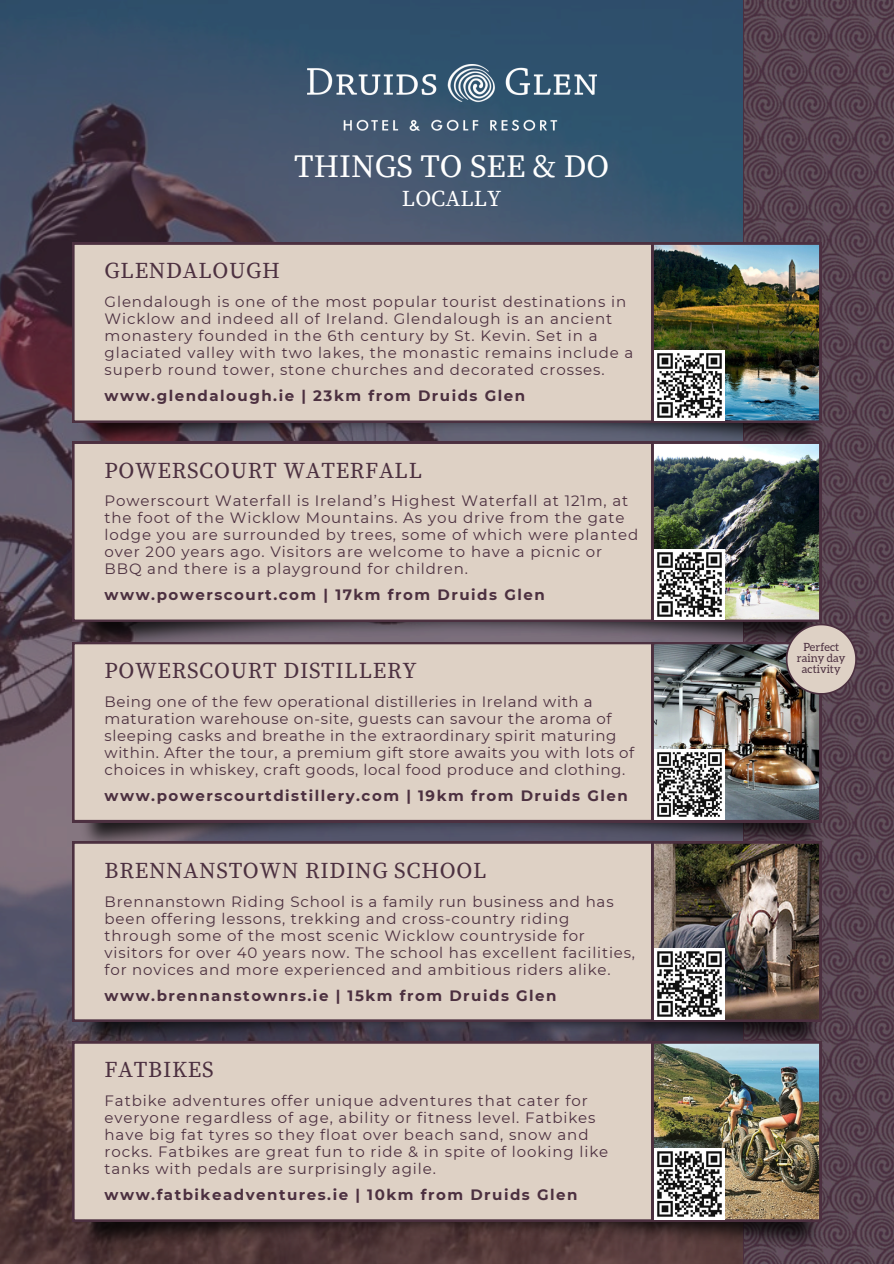
<style>
.page{position:relative;width:894px;height:1264px;background:#fff}
.page>*{position:absolute;margin:0;border:0;box-sizing:border-box;transform-origin:0 0}
.t1{font:32.1px "Source Serif Pro";color:#fff}
.t2{font:22.5px "Source Serif Pro";letter-spacing:.03em;color:#4c3040}
.t3{font:22.5px "Source Serif Pro";color:#fff}
.t4{font:15px/16.8px "Montserrat";letter-spacing:.06em;color:#4c3040}
.t5{font:15px/16.8px "Montserrat";letter-spacing:.04em;color:#4c3040}
.t6{font:700 15px "Montserrat";letter-spacing:.1em;color:#4c3040}
.t7{font:11.25px/11.2px "Aleo";color:#4c3040;text-align:center}
</style>
<div class="page">
<img style="left:742px;top:0;width:151px;height:1263px">
<img style="left:0;top:0;width:742px;height:1263px">
<img style="left:307px;top:64px;width:289px;height:67px">
<img style="left:77px;top:420px;width:748px;height:22px">
<img style="left:77px;top:622px;width:574px;height:20px">
<img style="left:77px;top:822px;width:748px;height:30px">
<img style="left:77px;top:1021px;width:748px;height:32px">
<img style="left:77px;top:1222px;width:748px;height:31px">
<div style="left:72px;top:243px;width:579px;height:179px;background:#ded1c5"></div>
<div style="left:72px;top:442px;width:579px;height:179px;background:#ded1c5"></div>
<div style="left:72px;top:642px;width:579px;height:180px;background:#ded1c5"></div>
<div style="left:72px;top:841px;width:579px;height:180px;background:#ded1c5"></div>
<div style="left:72px;top:1041px;width:579px;height:180px;background:#ded1c5"></div>
<img style="left:651px;top:1041px;width:170px;height:180px">
<img style="left:651px;top:841px;width:170px;height:180px">
<img style="left:651px;top:243px;width:170px;height:179px">
<img style="left:654px;top:350px;width:70px;height:70px">
<img style="left:654px;top:948px;width:70px;height:71px">
<img style="left:654px;top:1148px;width:70px;height:70px">
<img style="left:651px;top:442px;width:205px;height:380px">
<h1 class="t1" style="left:294px;top:147px;width:316px">THINGS TO SEE &amp; DO</h1>
<h2 class="t3" style="left:402px;top:185px;width:101px">LOCALLY</h2>
<p class="t2" style="left:104px;top:258px;width:177px">GLENDALOUGH</p>
<p class="t4" style="left:104px;top:293px;width:530px">Glendalough is one of the most popular tourist destinations in Wicklow and indeed all of Ireland. Glendalough is an ancient monastery founded in the 6th century by St. Kevin. Set in a glaciated valley with two lakes, the monastic remains include a superb round tower, stone churches and decorated crosses.</p>
<h2 class="t6" style="left:104px;top:386px;width:422px">www.glendalough.ie | 23km from Druids Glen</h2>
<h3 class="t2" style="left:104px;top:457px;width:319px">POWERSCOURT WATERFALL</h3>
<h3 class="t4" style="left:104px;top:492px;width:535px">Powerscourt Waterfall is Ireland’s Highest Waterfall at 121m, at the foot of the Wicklow Mountains. As you drive from the gate lodge you are surrounded by trees, some of which were planted over 200 years ago. Visitors are welcome to have a picnic or BBQ and there is a playground for children.</h3>
<p class="t6" style="left:104px;top:585px;width:441px">www.powerscourt.com | 17km from Druids Glen</p>
<h4 class="t2" style="left:104px;top:657px;width:313px">POWERSCOURT DISTILLERY</h4>
<h2 class="t5" style="left:104px;top:693px;width:531px">Being one of the few operational distilleries in Ireland with a maturation warehouse on-site, guests can savour the aroma of sleeping casks and breathe in the extraordinary spirit maturing within. After the tour, a premium gift store awaits you with lots of choices in whiskey, craft goods, local food produce and clothing.</h2>
<h4 class="t6" style="left:104px;top:786px;width:524px">www.powerscourtdistillery.com | 19km from Druids Glen</h4>
<h2 class="t2" style="left:104px;top:857px;width:383px">BRENNANSTOWN RIDING SCHOOL</h2>
<p class="t4" style="left:104px;top:893px;width:532px">Brennanstown Riding School is a family run business and has been offering lessons, trekking and cross-country riding through some of the most scenic Wicklow countryside for visitors for over 40 years now. The school has excellent facilities, for novices and more experienced and ambitious riders alike.</p>
<p class="t6" style="left:104px;top:986px;width:453px">www.brennanstownrs.ie | 15km from Druids Glen</p>
<p class="t2" style="left:104px;top:1056px;width:110px">FATBIKES</p>
<p class="t4" style="left:104px;top:1092px;width:505px">Fatbike adventures offer unique adventures that cater for everyone regardless of age, ability or fitness level. Fatbikes have big fat tyres so they float over beach sand, snow and rocks. Fatbikes are great fun to ride &amp; in spite of looking like tanks with pedals are surprisingly agile.</p>
<p class="t6" style="left:104px;top:1185px;width:474px">www.fatbikeadventures.ie | 10km from Druids Glen</p>
<h4 class="t7" style="left:796px;top:641px;width:50px">Perfect rainy day activity</h4>
</div>
